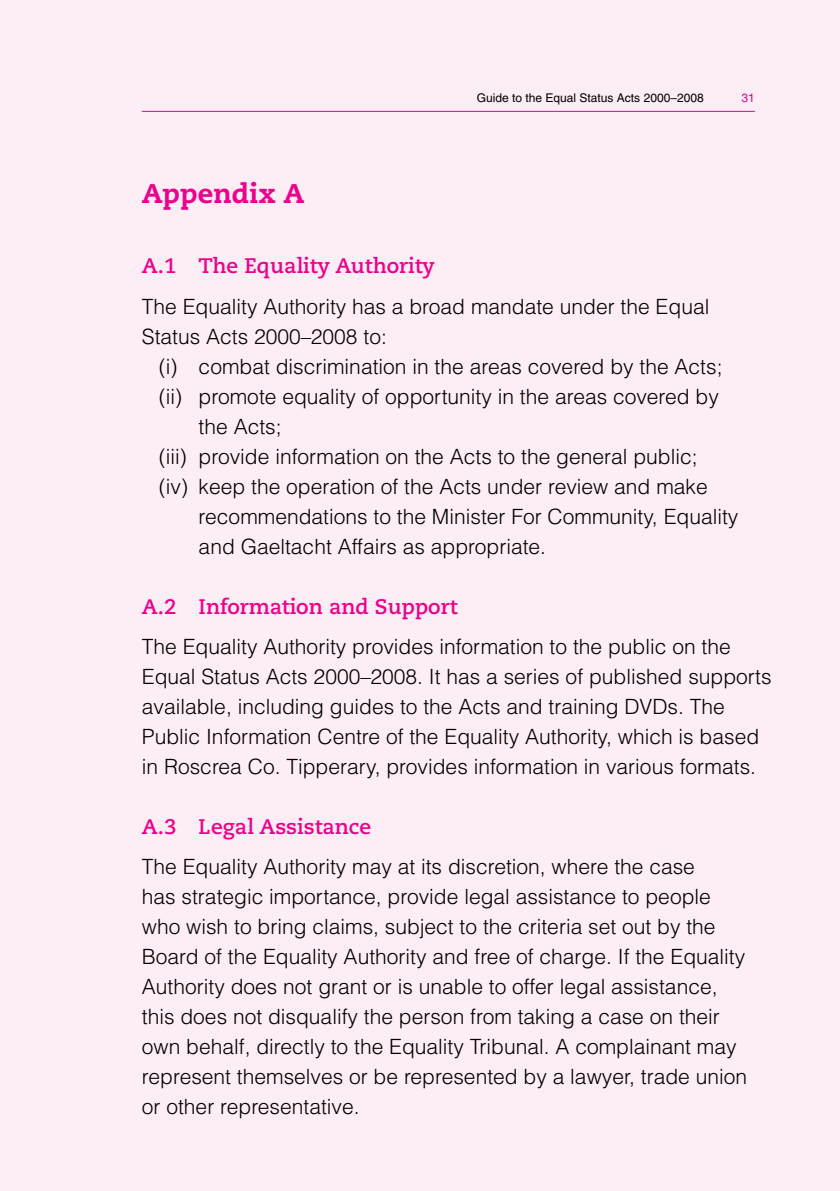
<style>
.page{position:relative;width:840px;height:1191px;background:#fff}
.page>*{position:absolute;margin:0;border:0;box-sizing:border-box;transform-origin:0 0}
.t1{font:800 27px "Caecilia";color:#ec008c}
.t2{font:300 21px/30px "Helvetica LT";color:#000}
.t3{font:700 21px "Caecilia LT Std";color:#ec008c}
.t4{font:12px "Helvetica LT";color:#000}
.t5{font:12px "Helvetica LT";color:#ec008c}
</style>
<div class="page">
<div style="left:0;top:0;width:839px;height:1191px;background:#fdedf4"></div>
<hr style="left:142px;top:111px;width:612px;height:1px;background:#ec008c">
<p class="t1" style="left:142px;top:177px;width:164px">Appendix A</p>
<p class="t4" style="left:476px;top:90px;width:228px">Guide to the Equal Status Acts 2000–2008</p>
<p class="t5" style="left:741px;top:90px;width:15px">31</p>
<p class="t3" style="left:142px;top:254px;width:294px">A.1 The Equality Authority</p>
<p class="t2" style="left:142px;top:291px;width:568px">The Equality Authority has a broad mandate under the Equal<br>Status Acts 2000–2008 to:</p>
<p class="t2" style="left:159px;top:351px;width:564px">(i) combat discrimination in the areas covered by the Acts;</p>
<p class="t2" style="left:159px;top:381px;width:561px">(ii) promote equality of opportunity in the areas covered by</p>
<p class="t2" style="left:198px;top:411px;width:84px">the Acts;</p>
<p class="t2" style="left:159px;top:441px;width:540px">(iii) provide information on the Acts to the general public;</p>
<p class="t2" style="left:159px;top:471px;width:550px">(iv) keep the operation of the Acts under review and make</p>
<p class="t2" style="left:198px;top:501px;width:541px">recommendations to the Minister For Community, Equality</p>
<p class="t2" style="left:198px;top:531px;width:349px">and Gaeltacht Affairs as appropriate.</p>
<p class="t3" style="left:142px;top:594px;width:317px">A.2 Information and Support</p>
<p class="t2" style="left:142px;top:631px;width:631px">The Equality Authority provides information to the public on the Equal Status Acts 2000–2008. It has a series of published supports available, including guides to the Acts and training DVDs. The Public Information Centre of the Equality Authority, which is based in Roscrea Co. Tipperary, provides information in various formats.</p>
<p class="t3" style="left:142px;top:814px;width:231px">A.3 Legal Assistance</p>
<p class="t2" style="left:142px;top:851px;width:606px">The Equality Authority may at its discretion, where the case<br>has strategic importance, provide legal assistance to people who wish to bring claims, subject to the criteria set out by the Board of the Equality Authority and free of charge. If the Equality Authority does not grant or is unable to offer legal assistance, this does not disqualify the person from taking a case on their own behalf, directly to the Equality Tribunal. A complainant may represent themselves or be represented by a lawyer, trade union or other representative.</p>
</div>
